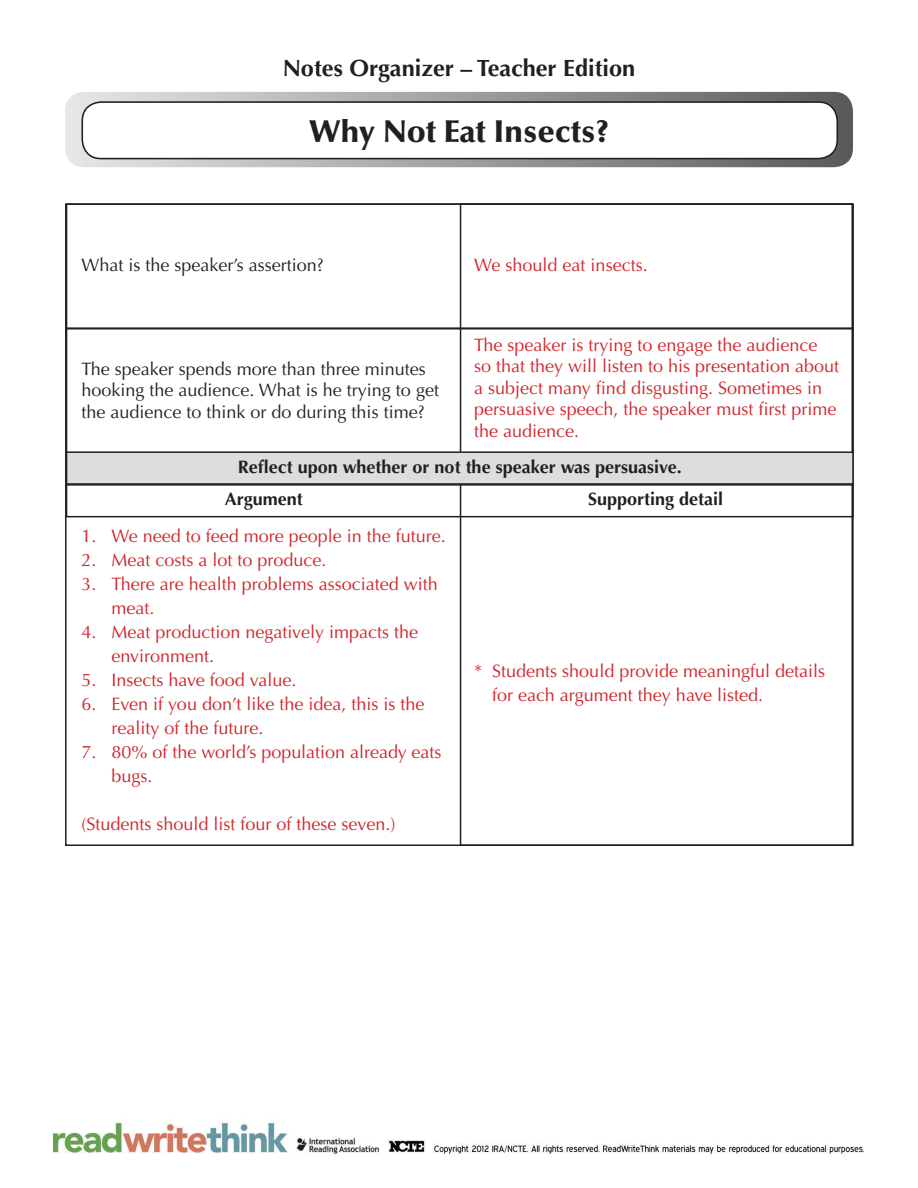
<style>
.page{position:relative;width:918px;height:1188px;background:#fff}
.page>*{position:absolute;margin:0;border:0;box-sizing:border-box;transform-origin:0 0}
.t1{font:900 31.35px "Optima LT Std";color:#231f20}
.HandoutCategory{font:700 23.55px "Optima LT Std";color:#231f20}
.t2{font:18px/24px "Optima LT Std";color:#d1232a}
.t3{font:18px/21.6px "Optima LT Std";color:#231f20}
.t4{font:700 18px "Optima LT Std";color:#231f20}
</style>
<div class="page">
<img style="left:54px;top:1122px;width:810px;height:33px">
<svg style="left:65px;top:92px;width:788px;height:75px"></svg>
<div style="left:82px;top:102px;width:755px;height:57px;background:#fff;border-radius:19px"></div>
<div style="left:82px;top:101px;width:756px;height:58px;border:2px solid #231f20;border-radius:19px"></div>
<div style="left:460px;top:203px;width:394px;height:643px;border:2px solid #231f20"></div>
<div style="left:66px;top:327px;width:788px;height:127px;border:2px solid #231f20"></div>
<div style="left:67px;top:452px;width:786px;height:33px;background:#dcdddf"></div>
<div style="left:66px;top:451px;width:788px;height:35px;border:2px solid #231f20"></div>
<div style="left:66px;top:483px;width:788px;height:34px;border:2px solid #231f20"></div>
<p class="HandoutCategory" style="left:283px;top:54px;width:354px">Notes Organizer – Teacher Edition</p>
<p class="t1" style="left:309px;top:113px;width:301px">Why Not Eat Insects?</p>
<p class="t3" style="left:82px;top:254px;width:244px">What is the speaker’s assertion?</p>
<p class="t2" style="left:474px;top:253px;width:175px">We should eat insects.</p>
<p class="t2" style="left:474px;top:334px;width:366px;line-height:21.6px">The speaker is trying to engage the audience<br>so that they will listen to his presentation about a subject many find disgusting. Sometimes in persuasive speech, the speaker must first prime the audience.</p>
<p class="t3" style="left:82px;top:358px;width:359px">The speaker spends more than three minutes hooking the audience. What is he trying to get the audience to think or do during this time?</p>
<p class="t4" style="left:238px;top:456px;width:445px">Reflect upon whether or not the speaker was persuasive.</p>
<p class="t4" style="left:225px;top:488px;width:80px">Argument</p>
<p class="t4" style="left:588px;top:488px;width:137px">Supporting detail</p>
<p class="t2" style="left:82px;top:525px;width:366px">1. We need to feed more people in the future.</p>
<p class="t2" style="left:82px;top:549px;width:247px">2. Meat costs a lot to produce.</p>
<p class="t2" style="left:82px;top:573px;width:358px">3. There are health problems associated with</p>
<p class="t2" style="left:112px;top:597px;width:45px">meat.</p>
<p class="t2" style="left:112px;top:621px;width:308px;text-indent:-30px">4. Meat production negatively impacts the environment.</p>
<p class="t2" style="left:82px;top:669px;width:216px">5. Insects have food value.</p>
<p class="t2" style="left:112px;top:693px;width:314px;text-indent:-30px">6. Even if you don’t like the idea, this is the reality of the future.</p>
<p class="t2" style="left:112px;top:741px;width:332px;text-indent:-30px">7. 80% of the world’s population already eats bugs.</p>
<p class="t2" style="left:82px;top:813px;width:315px">(Students should list four of these seven.)</p>
<p class="t2" style="left:492px;top:659px;width:334px;text-indent:-18px">* Students should provide meaningful details for each argument they have listed.</p>
</div>
